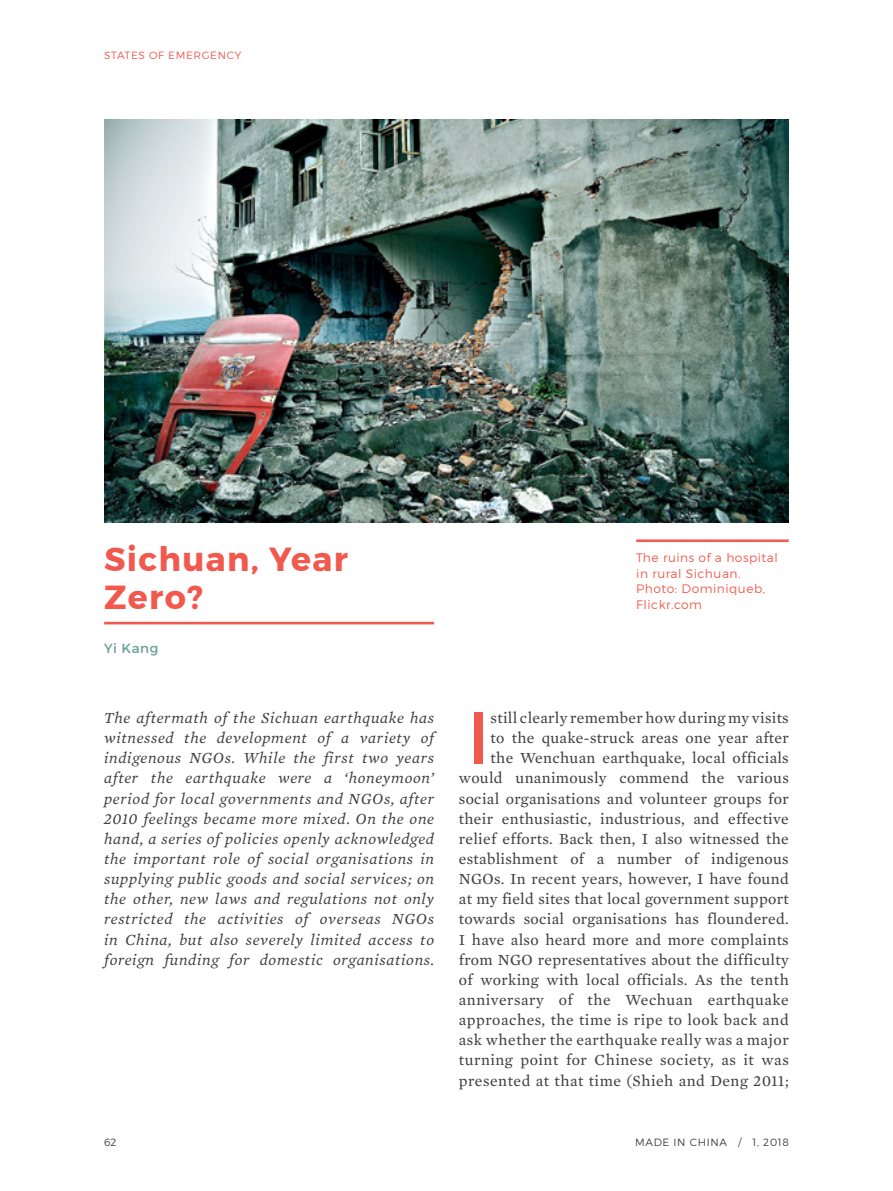
<style>
.page{position:relative;width:893px;height:1191px;background:#fff}
.page>*{position:absolute;margin:0;border:0;box-sizing:border-box;transform-origin:0 0}
.t1{font:73.15px "Montserrat";color:#f1584e}
.t2{font:700 33.25px/38.5px "Montserrat";letter-spacing:.04em;color:#f1584e}
.t3{font:15.75px/20.1px "Mercury Text G2 Roman";letter-spacing:.02em;color:#414042;text-align:right}
.t4{font:italic 15.75px/20.1px "Mercury Text G2";letter-spacing:.04em;color:#414042;text-align:justify}
.t5{font:13.47px "Montserrat";letter-spacing:.04em;color:#69a09c}
.t6{font:300 12.25px/15.8px "Montserrat";letter-spacing:.04em;color:#f15d4f}
.t7{font:300 10.5px "Montserrat";letter-spacing:.06em;color:#414042}
.t8{font:300 10.5px "Montserrat";letter-spacing:.06em;color:#f1584e}
</style>
<div class="page">
<img style="left:104px;top:119px;width:685px;height:403px">
<hr style="left:104px;top:622px;width:330px;height:2px;background:#f1584e">
<hr style="left:636px;top:539px;width:153px;height:3px;background:#f15d4f">
<p class="t8" style="left:104px;top:49px;width:139px">STATES OF EMERGENCY</p>
<h2 class="t2" style="left:104px;top:540px;width:245px">Sichuan, Year<br>Zero?</h2>
<p class="t6" style="left:636px;top:549px;width:143px">The ruins of a hospital in rural Sichuan.<br>Photo: Dominiqueb,<br>Flickr.com</p>
<p class="t5" style="left:104px;top:639px;width:56px">Yi Kang</p>
<p class="t4" style="left:104px;top:708px;width:331px">The aftermath of the Sichuan earthquake has witnessed the development of a variety of indigenous NGOs. While the first two years after the earthquake were a ‘honeymoon’ period for local governments and NGOs, after 2010 feelings became more mixed. On the one hand, a series of policies openly acknowledged the important role of social organisations in supplying public goods and social services; on the other, new laws and regulations not only restricted the activities of overseas NGOs in China, but also severely limited access to foreign funding for domestic organisations.</p>
<h1 class="t1" style="left:467px;top:692px;width:24px">I</h1>
<p class="t3" style="left:459px;top:708px;width:331px">still clearly remember how during my visits<br>to the quake-struck areas one year after<br>the Wenchuan earthquake, local officials would unanimously commend the various social organisations and volunteer groups for their enthusiastic, industrious, and effective relief efforts. Back then, I also witnessed the establishment of a number of indigenous NGOs. In recent years, however, I have found at my field sites that local government support towards social organisations has floundered.<br>I have also heard more and more complaints from NGO representatives about the difficulty of working with local officials. As the tenth anniversary of the Wechuan earthquake approaches, the time is ripe to look back and ask whether the earthquake really was a major turning point for Chinese society, as it was presented at that time (Shieh and Deng 2011;</p>
<p class="t7" style="left:104px;top:1135px;width:14px">62</p>
<p class="t7" style="left:635px;top:1135px;width:155px">MADE IN CHINA / 1, 2018</p>
</div>
